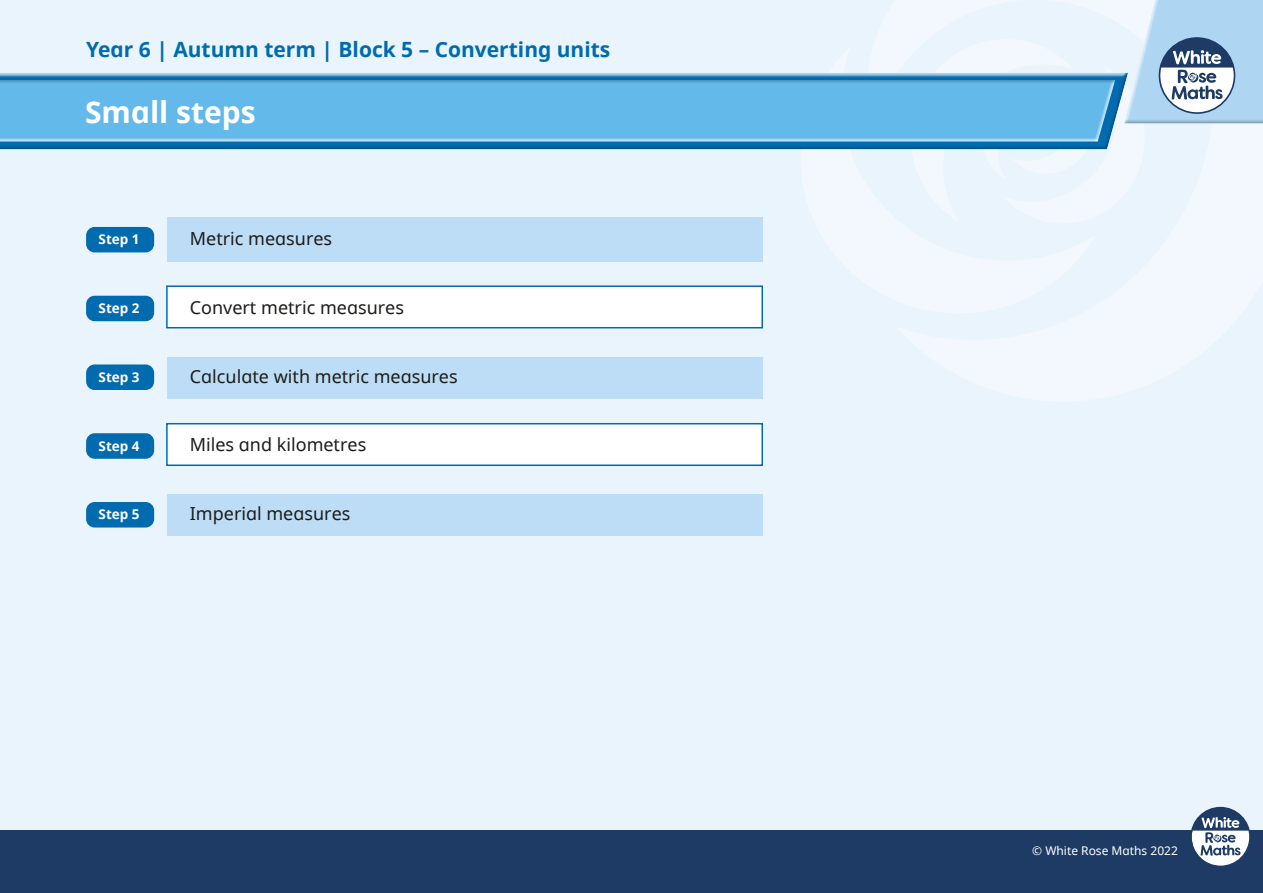
<style>
.page{position:relative;width:1263px;height:893px;background:#eaf4fc}
.page>*{position:absolute;margin:0;border:0;box-sizing:border-box;transform-origin:0 0}
.t1{font:30px "White Rose Noto bold";color:#fff}
.t2{font:21px "White Rose Noto bold";color:#006baf}
.t3{font:18px "White Rose Noto regular";color:#1d1d1b}
.t4{font:13.5px "White Rose Noto bold";color:#fff}
.t5{font:12px "White Rose Noto regular";color:#fff}
</style>
<div class="page">
<div style="left:0;top:71px;width:1129px;height:81px;background:#1d1d1b;opacity:.27"></div>
<div style="left:0;top:75px;width:1115px;height:69px;background:#1d1d1b;opacity:.27"></div>
<svg style="left:858px;top:0;width:405px;height:152px"></svg>
<div style="left:0;top:831px;width:1263px;height:62px;background:#1d3b64"></div>
<svg style="left:1190px;top:807px;width:60px;height:59px"></svg>
<div style="left:167px;top:218px;width:595px;height:44px;background:#bdddf6"></div>
<div style="left:166px;top:285px;width:597px;height:43px;background:#fff;border:2px solid #006baf"></div>
<div style="left:167px;top:357px;width:595px;height:42px;background:#bdddf6"></div>
<div style="left:166px;top:423px;width:597px;height:43px;background:#fff;border:2px solid #006baf"></div>
<div style="left:167px;top:495px;width:595px;height:41px;background:#bdddf6"></div>
<div style="left:86px;top:227px;width:68px;height:25px;background:#006baf;border-radius:9px"></div>
<div style="left:86px;top:296px;width:68px;height:25px;background:#006baf;border-radius:9px"></div>
<div style="left:86px;top:364px;width:68px;height:26px;background:#006baf;border-radius:9px"></div>
<div style="left:86px;top:433px;width:68px;height:26px;background:#006baf;border-radius:9px"></div>
<div style="left:86px;top:502px;width:68px;height:25px;background:#006baf;border-radius:9px"></div>
<p class="t2" style="left:86px;top:35px;width:526px">Year 6 | Autumn term | Block 5 – Converting units</p>
<h1 class="t1" style="left:85px;top:91px;width:172px">Small steps</h1>
<p class="t4" style="left:99px;top:230px;width:43px">Step 1</p>
<p class="t3" style="left:190px;top:226px;width:144px">Metric measures</p>
<p class="t4" style="left:99px;top:299px;width:43px">Step 2</p>
<p class="t3" style="left:190px;top:295px;width:216px">Convert metric measures</p>
<p class="t4" style="left:99px;top:367px;width:43px">Step 3</p>
<p class="t3" style="left:190px;top:363px;width:269px">Calculate with metric measures</p>
<p class="t4" style="left:99px;top:436px;width:43px">Step 4</p>
<p class="t3" style="left:190px;top:432px;width:178px">Miles and kilometres</p>
<p class="t4" style="left:99px;top:505px;width:43px">Step 5</p>
<p class="t3" style="left:190px;top:501px;width:162px">Imperial measures</p>
<p class="t5" style="left:1032px;top:842px;width:147px">© White Rose Maths 2022</p>
</div>
